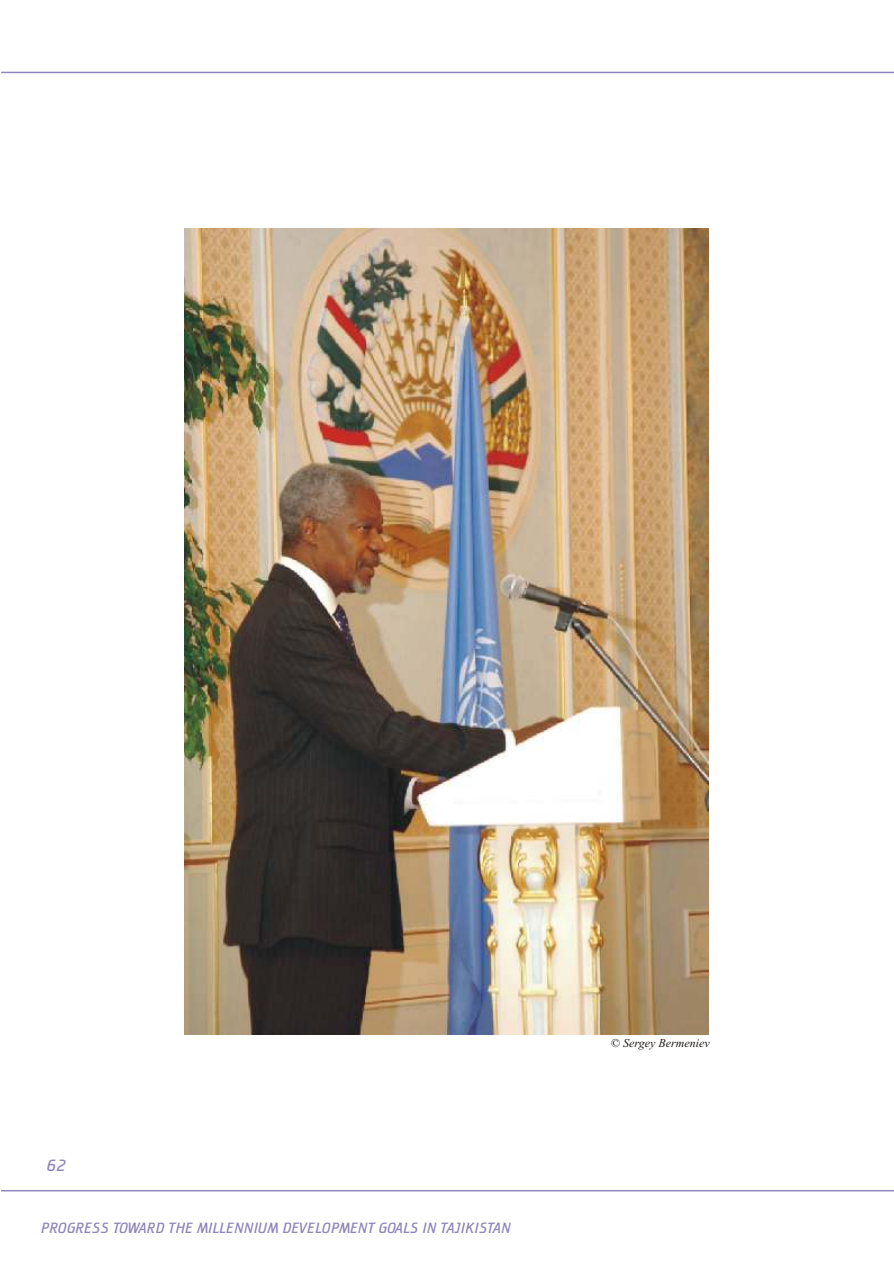
<style>
.page{position:relative;width:894px;height:1263px;background:#fff}
.page>*{position:absolute;margin:0;border:0;box-sizing:border-box;transform-origin:0 0}
.t1{font:italic 300 16.5px "Cricket";color:#8f85b8}
.t2{font:italic 300 15px "Cricket";color:#8f85b8}
.t3{font:italic 12px "Times New Roman";color:#1f1a17}
.s1{font-style:normal}
</style>
<div class="page">
<hr style="left:1px;top:1190px;width:893px;height:1px;background:#8f85b8">
<hr style="left:1px;top:72px;width:893px;height:1px;background:#8f85b8">
<img style="left:184px;top:229px;width:525px;height:805px">
<p class="t1" style="left:47px;top:1157px;width:21px">62</p>
<p class="t2" style="left:41px;top:1220px;width:472px">PROGRESS TOWARD THE MILLENNIUM DEVELOPMENT GOALS IN TAJIKISTAN</p>
<p class="t3" style="left:611px;top:1039px;width:100px"><span class="s1">©</span> Sergey Bermeniev</p>
</div>
